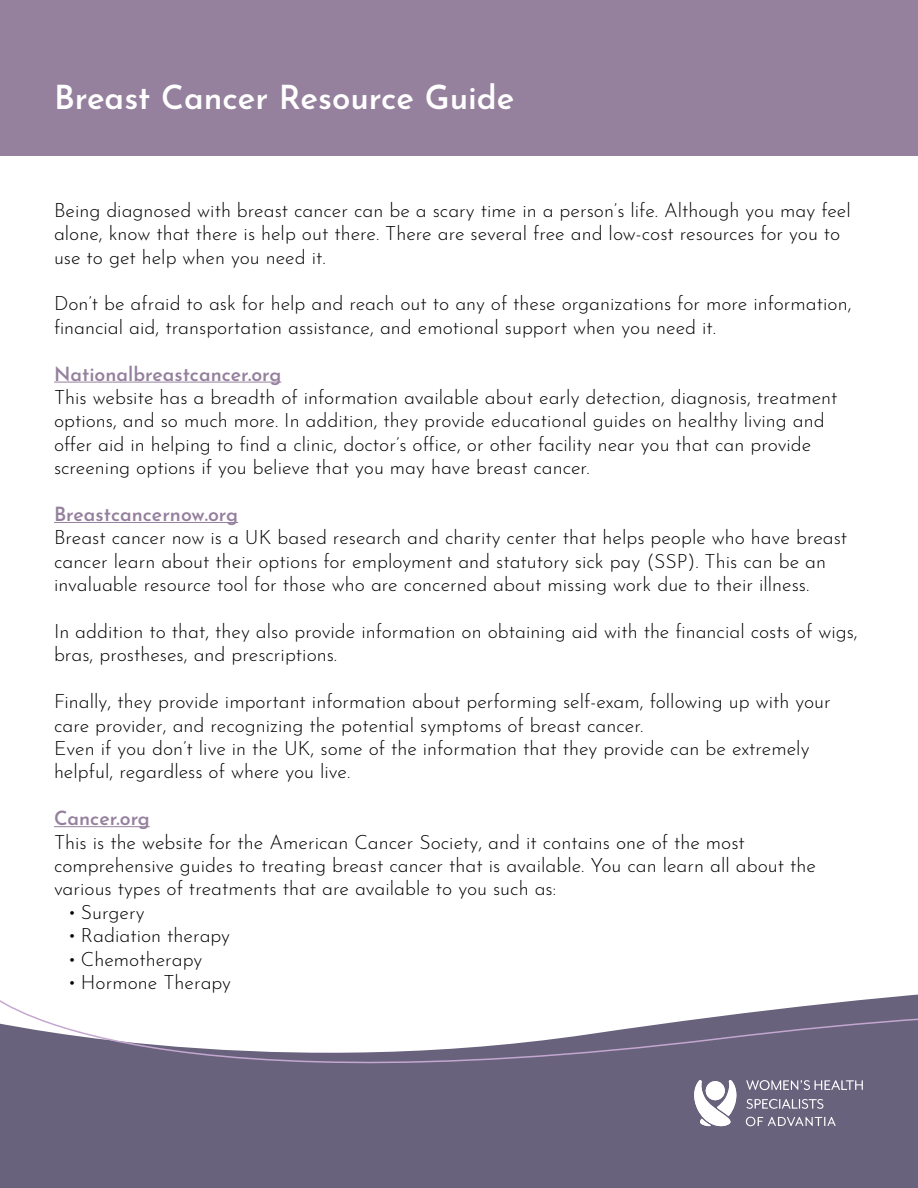
<style>
.page{position:relative;width:918px;height:1188px;background:#fff}
.page>*{position:absolute;margin:0;border:0;box-sizing:border-box;transform-origin:0 0}
.t1{font:600 33px "Josefin Sans";color:#fff}
.t2{font:300 19.5px/23.4px "Josefin Sans";color:#000}
.t3{font:600 19.5px "Josefin Sans";color:#95809d}
</style>
<div class="page">
<div style="left:0;top:0;width:918px;height:156px;background:#95809d"></div>
<hr style="left:54px;top:382px;width:227px;height:1px;background:#95809d">
<hr style="left:54px;top:522px;width:184px;height:1px;background:#95809d">
<hr style="left:54px;top:826px;width:96px;height:1px;background:#95809d">
<div style="left:0;top:1112px;width:918px;height:76px;background:#68627c"></div>
<svg style="left:0;top:994px;width:918px;height:118px"></svg>
<svg style="left:693px;top:1080px;width:47px;height:49px"></svg>
<svg style="left:746px;top:1117px;width:90px;height:9px"></svg>
<svg style="left:746px;top:1080px;width:117px;height:10px"></svg>
<svg style="left:747px;top:1099px;width:76px;height:10px"></svg>
<h1 class="t1" style="left:54px;top:69px;width:462px">Breast Cancer Resource Guide</h1>
<p class="t2" style="left:54px;top:196px;width:798px">Being diagnosed with breast cancer can be a scary time in a person’s life. Although you may feel alone, know that there is help out there. There are several free and low-cost resources for you to use to get help when you need it.</p>
<p class="t2" style="left:54px;top:290px;width:799px">Don’t be afraid to ask for help and reach out to any of these organizations for more information, financial aid, transportation assistance, and emotional support when you need it.</p>
<p class="t3" style="left:54px;top:357px;width:229px">Nationalbreastcancer.org</p>
<p class="t2" style="left:54px;top:384px;width:785px">This website has a breadth of information available about early detection, diagnosis, treatment options, and so much more. In addition, they provide educational guides on healthy living and offer aid in helping to find a clinic, doctor’s office, or other facility near you that can provide screening options if you believe that you may have breast cancer.</p>
<p class="t3" style="left:54px;top:498px;width:186px">Breastcancernow.org</p>
<p class="t2" style="left:54px;top:524px;width:795px">Breast cancer now is a UK based research and charity center that helps people who have breast cancer learn about their options for employment and statutory sick pay (SSP). This can be an invaluable resource tool for those who are concerned about missing work due to their illness.</p>
<p class="t2" style="left:54px;top:618px;width:805px">In addition to that, they also provide information on obtaining aid with the financial costs of wigs, bras, prostheses, and prescriptions.</p>
<p class="t2" style="left:54px;top:688px;width:778px">Finally, they provide important information about performing self-exam, following up with your care provider, and recognizing the potential symptoms of breast cancer.<br>Even if you don’t live in the UK, some of the information that they provide can be extremely helpful, regardless of where you live.</p>
<p class="t3" style="left:54px;top:802px;width:97px">Cancer.org</p>
<p class="t2" style="left:54px;top:828px;width:763px">This is the website for the American Cancer Society, and it contains one of the most comprehensive guides to treating breast cancer that is available. You can learn all about the various types of treatments that are available to you such as:</p>
<p class="t2" style="left:67px;top:898px;width:79px">• Surgery</p>
<p class="t2" style="left:67px;top:922px;width:164px">• Radiation therapy</p>
<p class="t2" style="left:67px;top:945px;width:136px">• Chemotherapy</p>
<p class="t2" style="left:67px;top:969px;width:165px">• Hormone Therapy</p>
</div>
